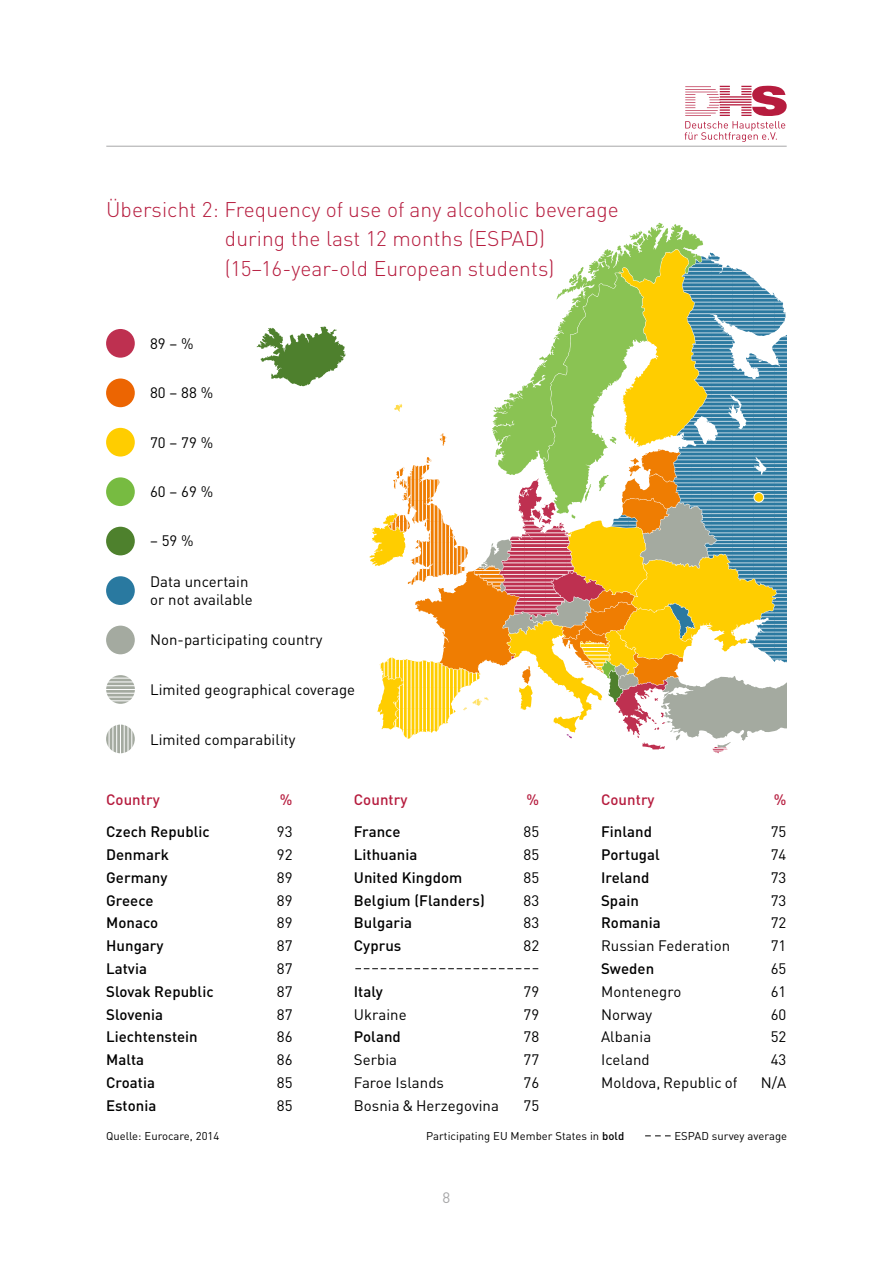
<style>
.page{position:relative;width:893px;height:1263px;background:#fff}
.page>*{position:absolute;margin:0;border:0;box-sizing:border-box;transform-origin:0 0}
.t1{font:300 21px/29.5px "FFDIN";letter-spacing:.005em;color:#b61c3e}
.t2{font:15px/22.8px "FFDIN";letter-spacing:.005em;color:#000;text-align:justify}
.t3{font:500 15px/22.8px "FFDIN";letter-spacing:.005em;color:#000}
.t4{font:500 15px "FFDIN";letter-spacing:.005em;color:#b61c3e}
.t5{font:15px "FFDIN";color:#a7a7a8}
.t6{font:11.25px "FFDIN";letter-spacing:.005em;color:#000}
.s1{font-weight:500}
</style>
<div class="page">
<svg style="left:685px;top:86px;width:102px;height:56px"></svg>
<hr style="left:106px;top:146px;width:681px;height:1px;background:#a7a7a8">
<svg style="left:257px;top:326px;width:89px;height:60px"></svg>
<svg style="left:369px;top:223px;width:417px;height:530px"></svg>
<div style="left:754px;top:493px;width:10px;height:9px;background:#ffcd00;border-radius:50%"></div>
<div style="left:754px;top:492px;width:10px;height:10px;border:1px solid #fff;border-radius:50%"></div>
<svg style="left:355px;top:968px;width:183px;height:1px"></svg>
<div style="left:106px;top:329px;width:29px;height:29px;background:#be3050;border-radius:50%"></div>
<div style="left:106px;top:378px;width:29px;height:29px;background:#ec6502;border-radius:50%"></div>
<div style="left:106px;top:428px;width:29px;height:28px;background:#ffcd00;border-radius:50%"></div>
<div style="left:106px;top:477px;width:29px;height:29px;background:#77bb41;border-radius:50%"></div>
<div style="left:106px;top:527px;width:29px;height:28px;background:#4e812d;border-radius:50%"></div>
<div style="left:106px;top:576px;width:29px;height:29px;background:#2979a0;border-radius:50%"></div>
<div style="left:106px;top:626px;width:29px;height:28px;background:#a4aaa0;border-radius:50%"></div>
<svg style="left:106px;top:724px;width:29px;height:29px"></svg>
<hr style="left:109px;top:722px;width:1px;height:33px;background:#fff">
<hr style="left:113px;top:722px;width:1px;height:33px;background:#fff">
<hr style="left:116px;top:722px;width:1px;height:33px;background:#fff">
<hr style="left:120px;top:722px;width:1px;height:33px;background:#fff">
<hr style="left:124px;top:722px;width:1px;height:33px;background:#fff">
<hr style="left:128px;top:722px;width:1px;height:33px;background:#fff">
<hr style="left:131px;top:722px;width:1px;height:33px;background:#fff">
<svg style="left:106px;top:675px;width:29px;height:29px"></svg>
<hr style="left:104px;top:678px;width:34px;height:1px;background:#fff">
<hr style="left:104px;top:682px;width:34px;height:1px;background:#fff">
<hr style="left:104px;top:685px;width:34px;height:1px;background:#fff">
<hr style="left:104px;top:689px;width:34px;height:1px;background:#fff">
<hr style="left:104px;top:693px;width:34px;height:1px;background:#fff">
<hr style="left:104px;top:697px;width:34px;height:1px;background:#fff">
<hr style="left:104px;top:700px;width:34px;height:1px;background:#fff">
<svg style="left:645px;top:1135px;width:26px;height:1px"></svg>
<h1 class="t1" style="left:225px;top:194px;width:395px;text-indent:-119px">Übersicht 2: Frequency of use of any alcoholic beverage during the last 12 months (ESPAD) (15–16-year-old European students)</h1>
<p class="t2" style="left:150px;top:332px;width:45px">89 – %</p>
<p class="t2" style="left:150px;top:381px;width:65px">80 – 88 %</p>
<p class="t2" style="left:150px;top:431px;width:65px">70 – 79 %</p>
<p class="t2" style="left:150px;top:480px;width:65px">60 – 69 %</p>
<p class="t2" style="left:150px;top:529px;width:45px">– 59 %</p>
<p class="t2" style="left:150px;top:572px;width:104px;line-height:18px">Data uncertain or not available</p>
<p class="t2" style="left:150px;top:628px;width:174px">Non-participating country</p>
<p class="t2" style="left:150px;top:678px;width:207px">Limited geographical coverage</p>
<p class="t2" style="left:150px;top:728px;width:147px">Limited comparability</p>
<p class="t4" style="left:106px;top:790px;width:55px">Country</p>
<p class="t3" style="left:106px;top:820px;width:109px">Czech Republic<br>Denmark<br>Germany<br>Greece<br>Monaco<br>Hungary<br>Latvia<br>Slovak Republic<br>Slovenia<br>Liechtenstein<br>Malta<br>Croatia<br>Estonia</p>
<p class="t4" style="left:280px;top:790px;width:14px">%</p>
<p class="t2" style="left:277px;top:820px;width:17px">93<br>92<br>89<br>89<br>89<br>87<br>87<br>87<br>87<br>86<br>86<br>85<br>85</p>
<p class="t4" style="left:354px;top:790px;width:55px">Country</p>
<p class="t3" style="left:354px;top:820px;width:132px">France<br>Lithuania<br>United Kingdom<br>Belgium (Flanders)<br>Bulgaria<br>Cyprus</p>
<p class="t3" style="left:354px;top:980px;width:30px">Italy</p>
<p class="t2" style="left:354px;top:1003px;width:54px">Ukraine</p>
<p class="t3" style="left:354px;top:1025px;width:49px">Poland</p>
<p class="t2" style="left:354px;top:1048px;width:147px;text-align:left">Serbia<br>Faroe Islands<br>Bosnia &amp; Herzegovina</p>
<p class="t4" style="left:527px;top:790px;width:14px">%</p>
<p class="t2" style="left:523px;top:820px;width:17px">85<br>85<br>85<br>83<br>83<br>82</p>
<p class="t2" style="left:523px;top:980px;width:17px">79<br>79<br>78<br>77<br>76<br>75</p>
<p class="t4" style="left:601px;top:790px;width:55px">Country</p>
<p class="t3" style="left:601px;top:820px;width:61px">Finland<br>Portugal<br>Ireland<br>Spain<br>Romania</p>
<p class="t2" style="left:601px;top:934px;width:131px">Russian Federation</p>
<p class="t3" style="left:601px;top:957px;width:55px">Sweden</p>
<p class="t2" style="left:601px;top:980px;width:138px;text-align:left">Montenegro<br>Norway<br>Albania<br>Iceland<br>Moldova, Republic of</p>
<p class="t4" style="left:774px;top:790px;width:14px">%</p>
<p class="t2" style="left:761px;top:820px;width:27px;text-align:right">75<br>74<br>73<br>73<br>72<br>71<br>65<br>61<br>60<br>52<br>43<br>N/A</p>
<p class="t6" style="left:106px;top:1128px;width:115px">Quelle: Eurocare, 2014</p>
<p class="t6" style="left:426px;top:1128px;width:200px">Participating EU Member States in <span class="s1">bold</span></p>
<p class="t6" style="left:674px;top:1128px;width:114px">ESPAD survey average</p>
<p class="t5" style="left:443px;top:1188px;width:9px">8</p>
</div>
